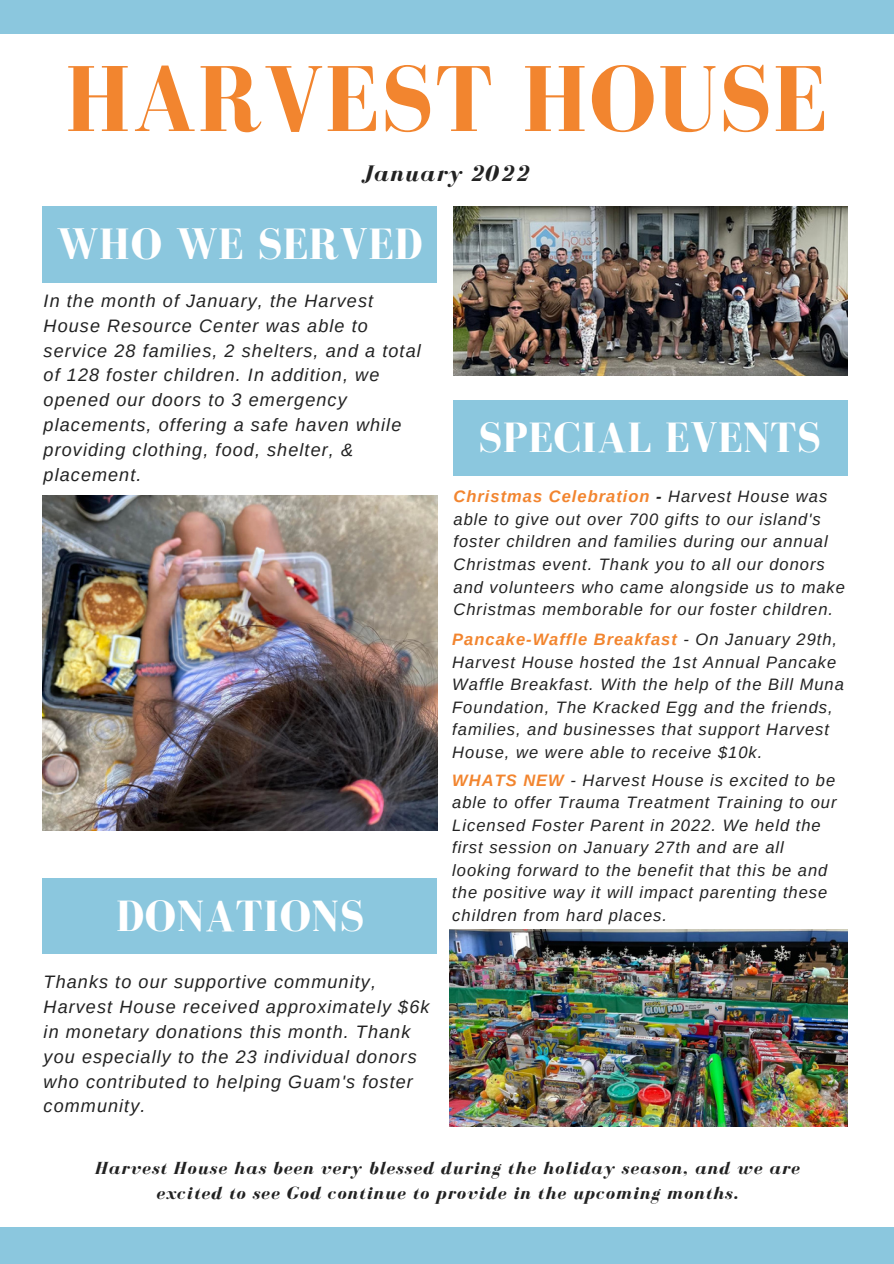
<style>
.page{position:relative;width:894px;height:1264px;background:#fff}
.page>*{position:absolute;margin:0;border:0;box-sizing:border-box;transform-origin:0 0}
.t1{font:700 96px "Bodoni FLF";letter-spacing:.01em;color:#f2852f}
.t2{font:700 45px "Bodoni FLF";letter-spacing:.01em;color:#fff}
.t3{font:700 43.5px "Bodoni FLF";letter-spacing:.01em;color:#fff}
.t4{font:italic 700 23.25px "Bodoni FLF";letter-spacing:.06em;color:#222}
.t5{font:italic 18px/24.8px "Arimo";letter-spacing:.06em;color:#222}
.t6{font:italic 700 18px/24.8px "Bodoni FLF";letter-spacing:.06em;color:#222;text-align:center}
.t7{font:italic 16.5px/22.5px "Arimo";letter-spacing:.06em;color:#222}
.s1{font-weight:700;color:#f2852f}
.s2{font-weight:700}
</style>
<div class="page">
<div style="left:0;top:1227px;width:893px;height:36px;background:#8bc7de"></div>
<div style="left:0;top:0;width:893px;height:33px;background:#8bc7de"></div>
<div style="left:42px;top:206px;width:394px;height:76px;background:#8bc7de"></div>
<div style="left:453px;top:400px;width:394px;height:76px;background:#8bc7de"></div>
<img style="left:43px;top:496px;width:394px;height:334px">
<img style="left:453px;top:206px;width:394px;height:169px">
<img style="left:449px;top:929px;width:398px;height:197px">
<div style="left:42px;top:878px;width:394px;height:75px;background:#8bc7de"></div>
<p class="t1" style="left:65px;top:47px;width:764px">HARVEST HOUSE</p>
<p class="t4" style="left:362px;top:161px;width:169px">January 2022</p>
<p class="t2" style="left:56px;top:220px;width:367px">WHO WE SERVED</p>
<p class="t5" style="left:44px;top:288px;width:378px">In the month of January, the Harvest House Resource Center was able to service 28 families, 2 shelters, and a total of 128 foster children. In addition, we opened our doors to 3 emergency placements, offering a safe haven while providing clothing, food, shelter, &amp; placement.</p>
<p class="t2" style="left:116px;top:891px;width:250px">DONATIONS</p>
<p class="t5" style="left:44px;top:969px;width:387px">Thanks to our supportive community, Harvest House received approximately $6k in monetary donations this month. Thank you especially to the 23 individual donors who contributed to helping Guam's foster community.</p>
<p class="t3" style="left:478px;top:414px;width:344px">SPECIAL EVENTS</p>
<p class="t7" style="left:453px;top:485px;width:393px"><span class="s1">Christmas Celebration</span> <span class="s2">-</span> Harvest House was able to give out over 700 gifts to our island's foster children and families during our annual Christmas event. Thank you to all our donors and volunteers who came alongside us to make Christmas memborable for our foster children.</p>
<p class="t7" style="left:452px;top:628px;width:393px"><span class="s1">Pancake-Waffle Breakfast</span> - On January 29th, Harvest House hosted the 1st Annual Pancake Waffle Breakfast. With the help of the Bill Muna Foundation, The Kracked Egg and the friends, families, and businesses that support Harvest House, we were able to receive $10k.</p>
<p class="t7" style="left:452px;top:768px;width:385px"><span class="s1">WHATS NEW</span> - Harvest House is excited to be able to offer Trauma Treatment Training to our Licensed Foster Parent in 2022. We held the first session on January 27th and are all looking forward to the benefit that this be and the positive way it will impact parenting these children from hard places.</p>
<p class="t6" style="left:95px;top:1155px;width:706px">Harvest House has been very blessed during the holiday season, and we are excited to see God continue to provide in the upcoming months.</p>
</div>
